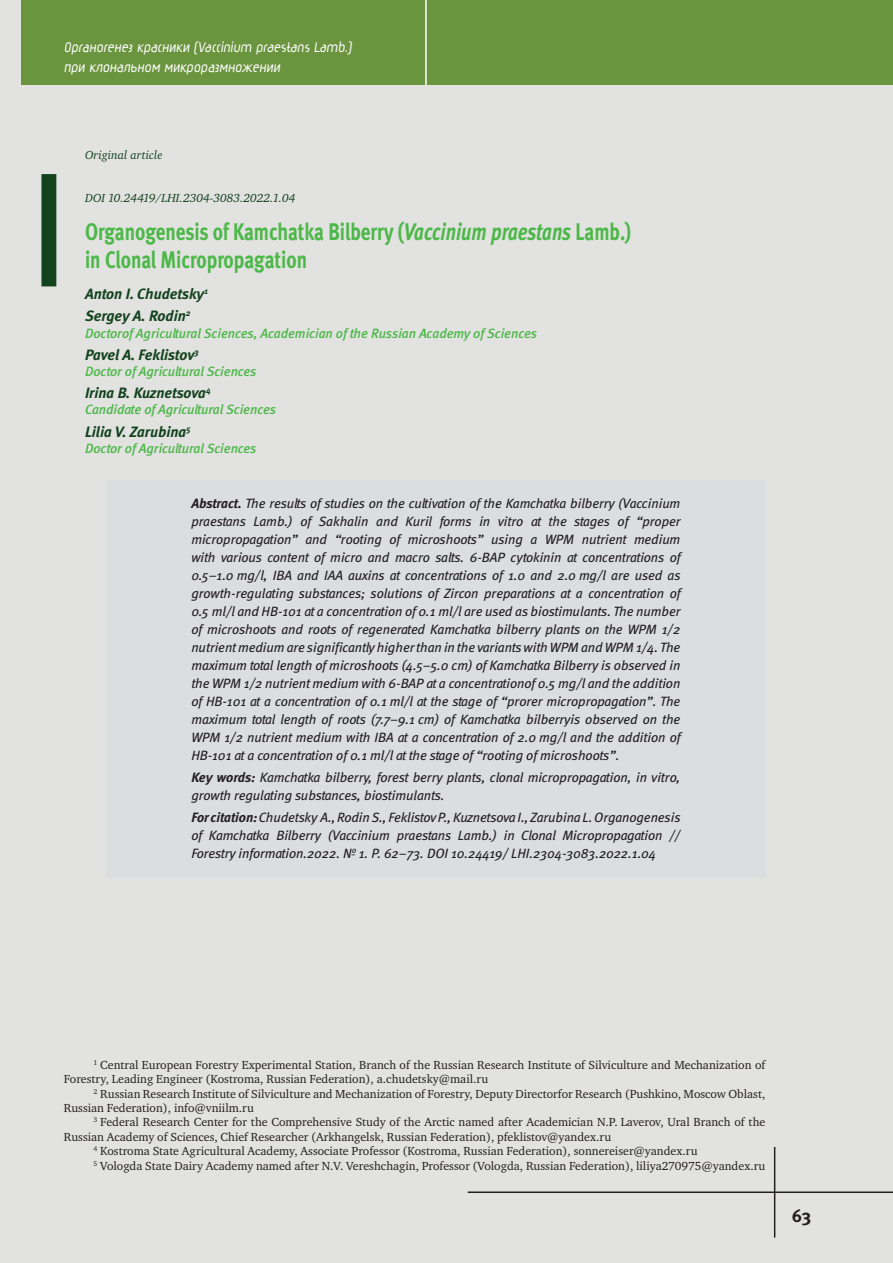
<style>
.page{position:relative;width:893px;height:1263px;background:#e2e2e1}
.page>*{position:absolute;margin:0;border:0;box-sizing:border-box;transform-origin:0 0}
.Zag_1{font:24px/28.8px "Meta Bold LFC";color:#4cb848;scale:.8 1}
.t1{font:18px "Meta Bold C";color:#231f20}
.t2{font:700 16.5px/19.8px "Magic C";color:#fff}
.Zag_Avtor{font:italic 15px "Meta Bold C";color:#13431d}
.Annotaciya{font:italic 13.5px/18px "Meta Book C";letter-spacing:-.01em;color:#231f20;text-align:justify}
.Zag_Avtor_01{font:italic 13.5px "Meta Medium C";letter-spacing:-.01em;color:#4cb848}
.Primechanie{font:12px/14.4px "Charter C";color:#231f20}
.UDK{font:italic 12px "Charter C";color:#13431d}
.s1{font-style:italic}
.s2{font-family:"Meta Bold C"}
</style>
<div class="page">
<hr style="left:468px;top:1191px;width:425px;height:2px;background:#231f20">
<hr style="left:774px;top:1147px;width:1px;height:90px;background:#231f20">
<div style="left:21px;top:0;width:872px;height:85px;background:#6b943e"></div>
<hr style="left:425px;top:0;width:2px;height:85px;background:#fff">
<div style="left:41px;top:174px;width:15px;height:112px;background:#13431d"></div>
<div style="left:106px;top:480px;width:659px;height:299px;background:#dcdddf"></div>
<div style="left:106px;top:754px;width:659px;height:66px;background:#dcdddf"></div>
<div style="left:106px;top:794px;width:659px;height:84px;background:#dcdddf"></div>
<p class="t2" style="left:64px;top:39px;width:292px">Органогенез красники (Vaccinium praestans Lamb.) при клональном микроразмножении</p>
<p class="UDK" style="left:85px;top:148px;width:79px">Original аrticle</p>
<p class="UDK" style="left:85px;top:191px;width:212px">DOI 10.24419/LHI.2304-3083.2022.1.04</p>
<p class="Zag_1" style="left:85px;top:217px;width:684px">Organogenesis of Kamchatka Bilberry (<span class="s1">Vaccinium praestans</span> Lamb.) in Clonal Micropropagation</p>
<p class="Zag_Avtor" style="left:85px;top:285px;width:125px">Anton I. Chudetsky<sup>1</sup></p>
<p class="Zag_Avtor" style="left:85px;top:307px;width:107px">Sergey A. Rodin<sup>2</sup></p>
<p class="Zag_Avtor_01" style="left:85px;top:325px;width:454px">Doctorof Agricultural Sciences, Academician of the Russian Academy of Sciences</p>
<p class="Zag_Avtor" style="left:85px;top:345px;width:115px">Pavel A. Feklistov<sup>3</sup></p>
<p class="Zag_Avtor_01" style="left:85px;top:364px;width:173px">Doctor of Agricultural Sciences</p>
<p class="Zag_Avtor" style="left:85px;top:384px;width:127px">Irina B. Kuznetsova<sup>4</sup></p>
<p class="Zag_Avtor_01" style="left:85px;top:402px;width:193px">Candidate of Agricultural Sciences</p>
<p class="Zag_Avtor" style="left:85px;top:422px;width:107px">Lilia V. Zarubina<sup>5</sup></p>
<p class="Zag_Avtor_01" style="left:85px;top:440px;width:173px">Doctor of Agricultural Sciences</p>
<p class="Annotaciya" style="left:191px;top:494px;width:491px"><span class="s2">Abstract.</span> The results of studies on the cultivation of the Kamchatka bilberry (Vaccinium praestans Lamb.) of Sakhalin and Kuril forms in vitro at the stages of “proper micropropagation” and “rooting of microshoots” using a WPM nutrient medium with various content of micro and macro salts. 6-BAP cytokinin at concentrations of 0.5–1.0 mg/l, IBA and IAA auxins at concentrations of 1.0 and 2.0 mg/l are used as growth-regulating substances; solutions of Zircon preparations at a concentration of 0.5 ml/l and HB-101 at a concentration of 0.1 ml/l are used as biostimulants. The number of microshoots and roots of regenerated Kamchatka bilberry plants on the WPM 1/2 nutrient medium are significantly higher than in the variants with WPM and WPM 1/4. The maximum total length of microshoots (4.5–5.0 cm) of Kamchatka Bilberry is observed in the WPM 1/2 nutrient medium with 6-BAP at a concentrationof 0.5 mg/l and the addition of HB-101 at a concentration of 0.1 ml/l at the stage of “prorer micropropagation”. The maximum total length of roots (7.7–9.1 cm) of Kamchatka bilberryis observed on the WPM 1/2 nutrient medium with IBA at a concentration of 2.0 mg/l and the addition of HB-101 at a concentration of 0.1 ml/l at the stage of “rooting of microshoots”.</p>
<p class="Annotaciya" style="left:191px;top:768px;width:490px"><span class="s2">Key words:</span> Kamchatka bilberry, forest berry plants, clonal micropropagation, in vitro, growth regulating substances, biostimulants.</p>
<p class="Annotaciya" style="left:191px;top:808px;width:491px"><span class="s2">For citation:</span> Chudetsky A., Rodin S., Feklistov P., Kuznetsova I., Zarubina L. Organogenesis of Kamchatka Bilberry (Vaccinium praestans Lamb.) in Clonal Micropropagation // Forestry information.2022. № 1. P. 62–73. DOI 10.24419/ LHI.2304-3083.2022.1.04</p>
<p class="Primechanie" style="left:64px;top:1058px;width:703px;text-indent:30px"><sup>1</sup> Central European Forestry Experimental Station, Branch of the Russian Research Institute of Silviculture and Mechanization of<br>Forestry, Leading Engineer (Kostroma, Russian Federation), a.chudetsky@mail.ru</p>
<p class="Primechanie" style="left:64px;top:1086px;width:703px;text-indent:30px"><sup>2</sup> Russian Research Institute of Silviculture and Mechanization of Forestry, Deputy Directorfor Research (Pushkino, Moscow Oblast,<br>Russian Federation), info@vniilm.ru</p>
<p class="Primechanie" style="left:64px;top:1115px;width:703px;text-indent:30px"><sup>3</sup> Federal Research Center for the Comprehensive Study of the Arctic named after Academician N.P. Laverov, Ural Branch of the<br>Russian Academy of Sciences, Chief Researcher (Arkhangelsk, Russian Federation), pfeklistov@yandex.ru</p>
<p class="Primechanie" style="left:94px;top:1144px;width:606px"><sup>4</sup> Kostroma State Agricultural Academy, Associate Professor (Kostroma, Russian Federation), sonnereiser@yandex.ru</p>
<p class="Primechanie" style="left:94px;top:1158px;width:673px"><sup>5</sup> Vologda State Dairy Academy named after N.V. Vereshchagin, Professor (Vologda, Russian Federation), liliya270975@yandex.ru</p>
<h2 class="t1" style="left:792px;top:1205px;width:21px">63</h2>
</div>
